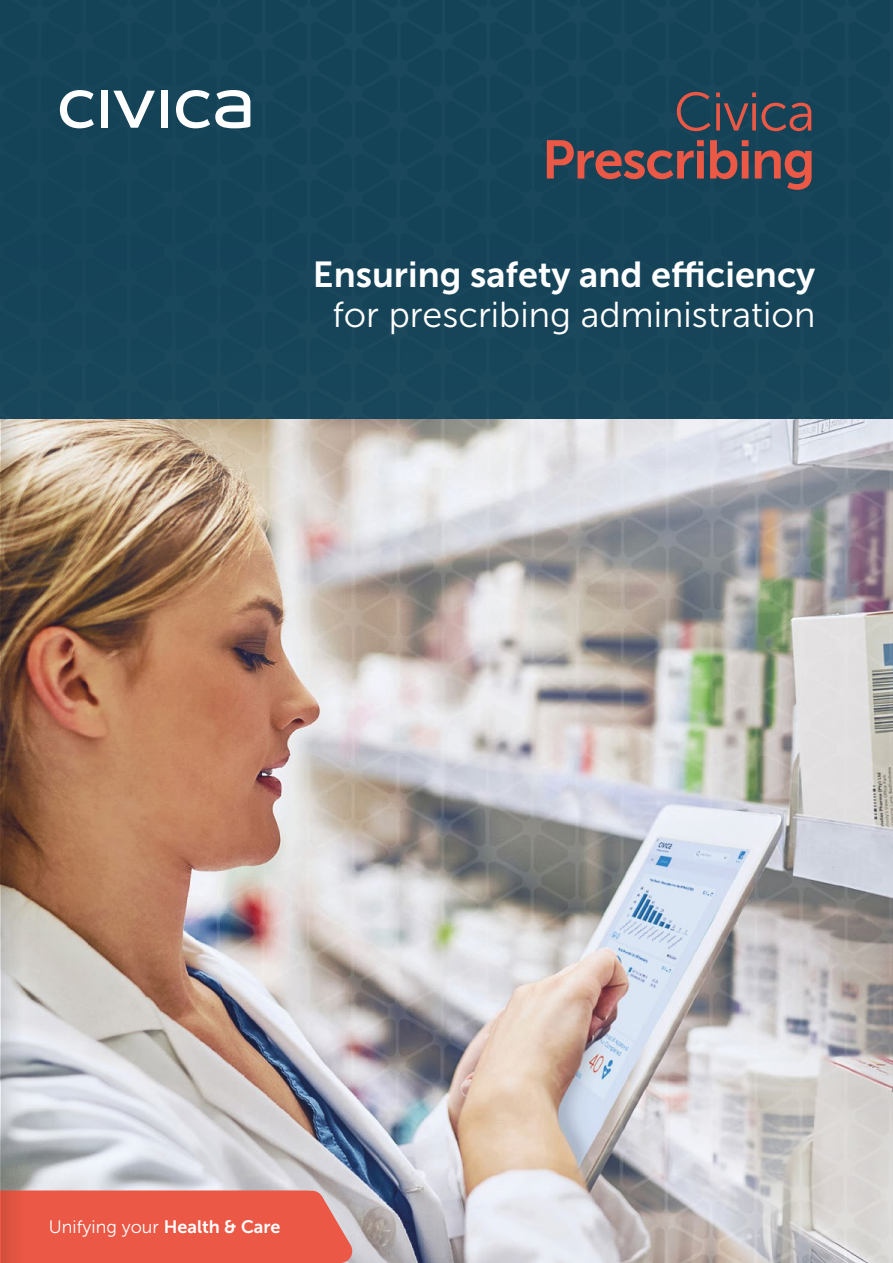
<style>
.page{position:relative;width:893px;height:1263px;background:#fff}
.page>*{position:absolute;margin:0;border:0;box-sizing:border-box;transform-origin:0 0}
.t1{font:54px "Museo Sans 700";letter-spacing:-.025em;color:#eb5845}
.t2{font:54px "Museo Sans 300";letter-spacing:-.025em;color:#eb5845}
.t3{font:36px "Museo Sans 700";color:#fff}
.t4{font:36px "Museo Sans 300";color:#fff}
.t5{font:18px "Museo Sans 300";color:#fff}
.s1{font-family:"Museo Sans 700"}
</style>
<div class="page">
<img style="left:0;top:418px;width:893px;height:845px">
<div style="left:0;top:1191px;width:355px;height:72px;background:#eb5845"></div>
<svg style="left:1px;top:418px;width:21px;height:845px;background:#997c6f"></svg>
<div style="left:0;top:0;width:893px;height:418px;background:#154358"></div>
<svg style="left:60px;top:90px;width:34px;height:38px"></svg>
<div style="left:161px;top:91px;width:7px;height:37px;background:#fff"></div>
<div style="left:101px;top:91px;width:7px;height:37px;background:#fff"></div>
<svg style="left:113px;top:91px;width:42px;height:37px"></svg>
<svg style="left:176px;top:90px;width:74px;height:38px"></svg>
<h1 class="t2" style="left:674px;top:83px;width:143px">Civica</h1>
<h1 class="t1" style="left:542px;top:130px;width:275px">Prescribing</h1>
<p class="t3" style="left:313px;top:254px;width:504px">Ensuring safety and efficiency</p>
<p class="t4" style="left:332px;top:295px;width:484px">for prescribing administration</p>
<p class="t3" style="left:671px;top:254px;width:36px">f</p>
<p class="t5" style="left:49px;top:1217px;width:233px">Unifying your <span class="s1">Health &amp; Care</span></p>
</div>
